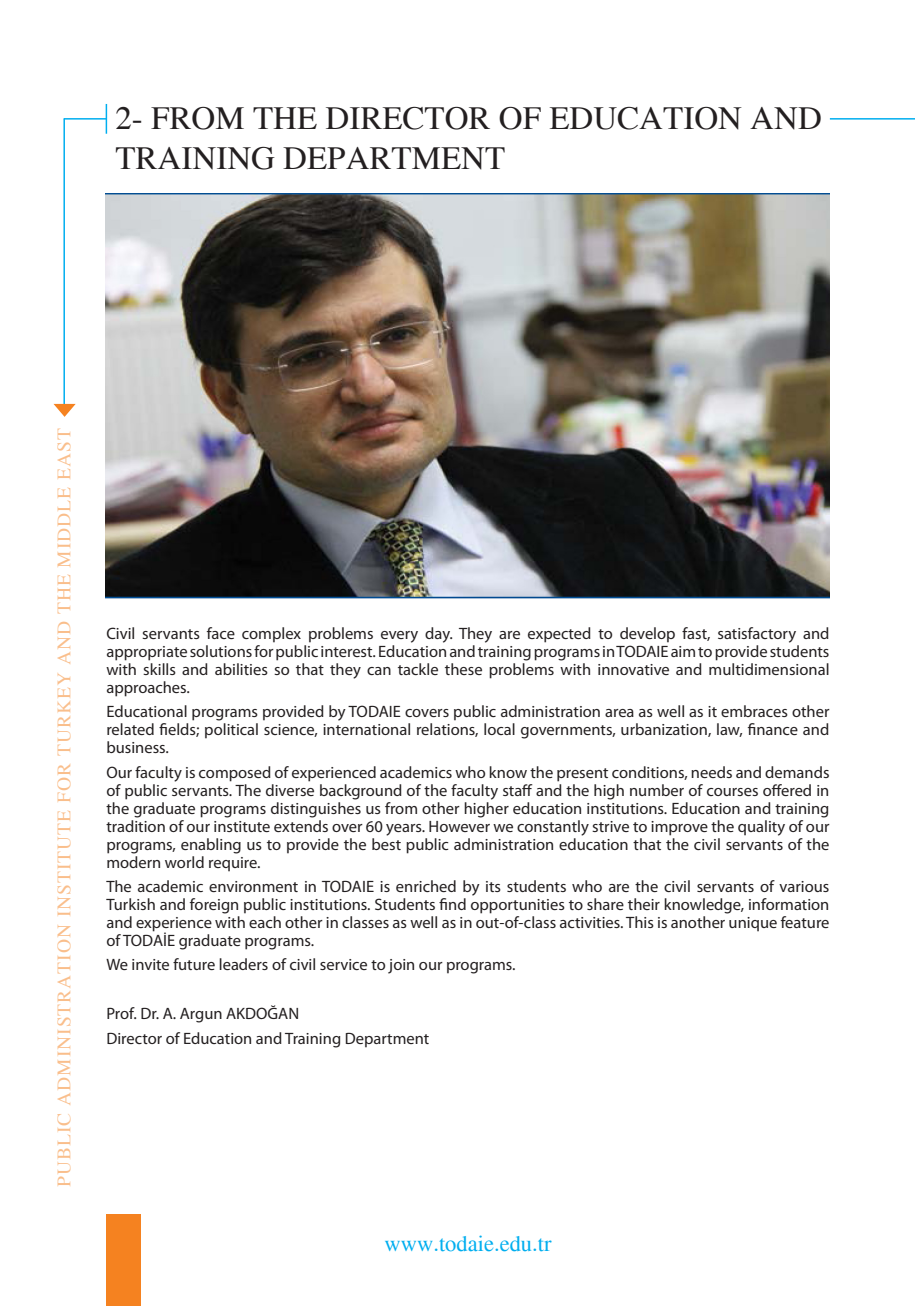
<style>
.page{position:relative;width:915px;height:1306px;background:#fff}
.page>*{position:absolute;margin:0;border:0;box-sizing:border-box;transform-origin:0 0}
.t1{font:33px/39.6px "Times";color:#231f20}
.t2{font:22.5px "Times";color:#00aeef}
.t3{font:19.5px "Times";letter-spacing:.05em;color:#f58220}
.t4{font:16.5px/18px "Myriad Pro";color:#231f20;text-align:justify}
</style>
<div class="page">
<hr style="left:64px;top:118px;width:42px;height:2px;background:#00aeef">
<hr style="left:106px;top:104px;width:1px;height:30px;background:#00aeef">
<hr style="left:829px;top:118px;width:85px;height:2px;background:#00aeef">
<hr style="left:63px;top:118px;width:2px;height:292px;background:#00aeef">
<svg style="left:53px;top:404px;width:23px;height:13px"></svg>
<div style="left:106px;top:1214px;width:34px;height:91px;background:#f58220"></div>
<img style="left:106px;top:193px;width:723px;height:406px">
<p class="t1" style="left:115px;top:99px;width:707px">2- FROM THE DIRECTOR OF EDUCATION AND<br>TRAINING DEPARTMENT</p>
<p class="t3" style="left:53px;top:1186px;width:760px;rotate:-90deg">PUBLIC ADMINISTRATION INSTITUTE FOR TURKEY AND THE MIDDLE EAST</p>
<p class="t4" style="left:106px;top:624px;width:724px">Civil servants face complex problems every day. They are expected to develop fast, satisfactory and appropriate solutions for public interest. Education and training programs in TODAIE aim to provide students with skills and abilities so that they can tackle these problems with innovative and multidimensional approaches.</p>
<p class="t4" style="left:106px;top:702px;width:724px">Educational programs provided by TODAIE covers public administration area as well as it embraces other related fields; political science, international relations, local governments, urbanization, law, finance and business.</p>
<p class="t4" style="left:106px;top:762px;width:724px">Our faculty is composed of experienced academics who know the present conditions, needs and demands of public servants. The diverse background of the faculty staff and the high number of courses offered in the graduate programs distinguishes us from other higher education institutions. Education and training tradition of our institute extends over 60 years. However we constantly strive to improve the quality of our programs, enabling us to provide the best public administration education that the civil servants of the modern world require.</p>
<p class="t4" style="left:106px;top:877px;width:724px">The academic environment in TODAIE is enriched by its students who are the civil servants of various Turkish and foreign public institutions. Students find opportunities to share their knowledge, information and experience with each other in classes as well as in out-of-class activities. This is another unique feature of TODAİE graduate programs.</p>
<p class="t4" style="left:106px;top:955px;width:410px">We invite future leaders of civil service to join our programs.</p>
<p class="t4" style="left:106px;top:1004px;width:194px">Prof. Dr. A. Argun AKDOĞAN</p>
<p class="t4" style="left:106px;top:1028px;width:324px">Director of Education and Training Department</p>
<p class="t2" style="left:384px;top:1230px;width:168px">www.todaie.edu.tr</p>
</div>
